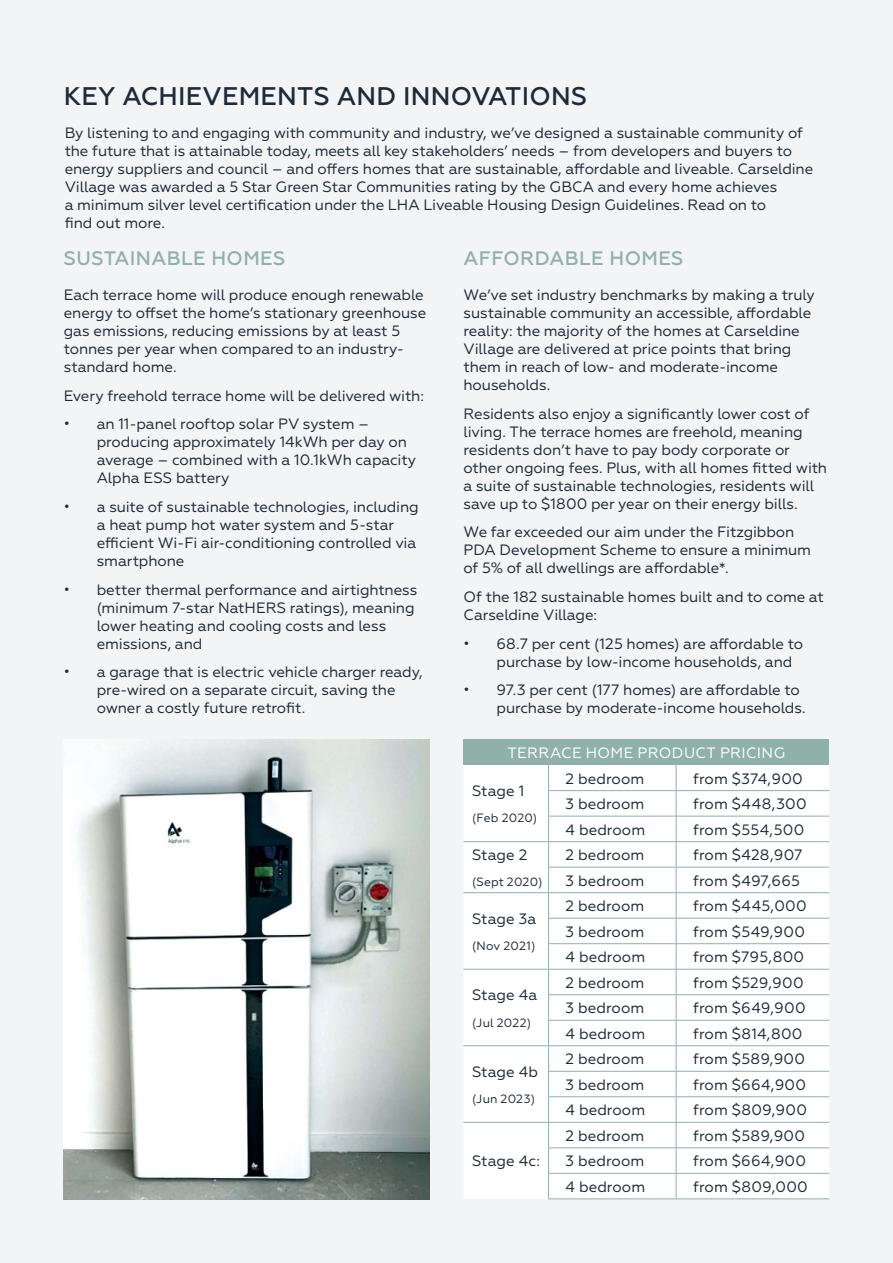
<style>
.page{position:relative;width:893px;height:1263px;background:#f3f4f6}
.page>*{position:absolute;margin:0;border:0;box-sizing:border-box;transform-origin:0 0}
.t1{font:500 25.5px "Geometria";letter-spacing:.01em;color:#1c2b39}
.t2{font:500 19.5px "Geometria";letter-spacing:.02em;color:#90b1a7}
.t3{font:15px/18px "Geometria";letter-spacing:-.005em;color:#1c2b39}
.t4{font:15px "Geometria";letter-spacing:.025em;color:#fff}
.t5{font:15px "Geometria";letter-spacing:.015em;color:#1c2b39}
.t6{font:12px "Geometria";letter-spacing:.01em;color:#1c2b39}
</style>
<div class="page">
<div style="left:463px;top:739px;width:366px;height:26px;background:#90b1a7"></div>
<div style="left:464px;top:765px;width:365px;height:433px;background:#fff"></div>
<hr style="left:548px;top:790px;width:128px;height:1px;background:#90b1a7">
<hr style="left:676px;top:790px;width:153px;height:1px;background:#90b1a7">
<hr style="left:548px;top:816px;width:128px;height:1px;background:#90b1a7">
<hr style="left:676px;top:816px;width:153px;height:1px;background:#90b1a7">
<hr style="left:463px;top:841px;width:86px;height:1px;background:#90b1a7">
<hr style="left:549px;top:841px;width:127px;height:1px;background:#90b1a7">
<hr style="left:676px;top:841px;width:153px;height:1px;background:#90b1a7">
<hr style="left:548px;top:867px;width:128px;height:1px;background:#90b1a7">
<hr style="left:676px;top:867px;width:153px;height:1px;background:#90b1a7">
<hr style="left:463px;top:892px;width:86px;height:1px;background:#90b1a7">
<hr style="left:549px;top:892px;width:127px;height:1px;background:#90b1a7">
<hr style="left:676px;top:892px;width:153px;height:1px;background:#90b1a7">
<hr style="left:548px;top:918px;width:128px;height:1px;background:#90b1a7">
<hr style="left:676px;top:918px;width:153px;height:1px;background:#90b1a7">
<hr style="left:548px;top:943px;width:128px;height:1px;background:#90b1a7">
<hr style="left:676px;top:943px;width:153px;height:1px;background:#90b1a7">
<hr style="left:463px;top:969px;width:86px;height:1px;background:#90b1a7">
<hr style="left:549px;top:969px;width:127px;height:1px;background:#90b1a7">
<hr style="left:676px;top:969px;width:153px;height:1px;background:#90b1a7">
<hr style="left:548px;top:994px;width:128px;height:1px;background:#90b1a7">
<hr style="left:676px;top:994px;width:153px;height:1px;background:#90b1a7">
<hr style="left:548px;top:1020px;width:128px;height:1px;background:#90b1a7">
<hr style="left:676px;top:1020px;width:153px;height:1px;background:#90b1a7">
<hr style="left:548px;top:1045px;width:128px;height:1px;background:#90b1a7">
<hr style="left:676px;top:1045px;width:153px;height:1px;background:#90b1a7">
<hr style="left:548px;top:1071px;width:128px;height:1px;background:#90b1a7">
<hr style="left:676px;top:1071px;width:153px;height:1px;background:#90b1a7">
<hr style="left:548px;top:1096px;width:128px;height:1px;background:#90b1a7">
<hr style="left:676px;top:1096px;width:153px;height:1px;background:#90b1a7">
<hr style="left:548px;top:1122px;width:128px;height:1px;background:#90b1a7">
<hr style="left:676px;top:1122px;width:153px;height:1px;background:#90b1a7">
<hr style="left:548px;top:1147px;width:128px;height:1px;background:#90b1a7">
<hr style="left:676px;top:1147px;width:153px;height:1px;background:#90b1a7">
<hr style="left:548px;top:1173px;width:128px;height:1px;background:#90b1a7">
<svg style="left:548px;top:765px;width:1px;height:433px"></svg>
<hr style="left:676px;top:1173px;width:153px;height:1px;background:#90b1a7">
<svg style="left:676px;top:765px;width:1px;height:433px"></svg>
<hr style="left:463px;top:1122px;width:85px;height:1px;background:#91b1a5">
<hr style="left:548px;top:1198px;width:128px;height:1px;background:#91b1a5">
<hr style="left:676px;top:1198px;width:153px;height:1px;background:#91b1a5">
<hr style="left:463px;top:1045px;width:85px;height:1px;background:#91b1a5">
<img style="left:64px;top:739px;width:365px;height:460px">
<p class="t1" style="left:64px;top:81px;width:525px">KEY ACHIEVEMENTS AND INNOVATIONS</p>
<p class="t3" style="left:65px;top:124px;width:750px">By listening to and engaging with community and industry, we’ve designed a sustainable community of the future that is attainable today, meets all key stakeholders’ needs – from developers and buyers to energy suppliers and council – and offers homes that are sustainable, affordable and liveable. Carseldine Village was awarded a 5 Star Green Star Communities rating by the GBCA and every home achieves<br>a minimum silver level certification under the LHA Liveable Housing Design Guidelines. Read on to<br>find out more.</p>
<p class="t2" style="left:64px;top:247px;width:223px">SUSTAINABLE HOMES</p>
<p class="t3" style="left:64px;top:286px;width:364px">Each terrace home will produce enough renewable energy to offset the home’s stationary greenhouse gas emissions, reducing emissions by at least 5 tonnes per year when compared to an industry&shy;standard home.</p>
<p class="t3" style="left:64px;top:387px;width:362px">Every freehold terrace home will be delivered with:</p>
<p class="t3" style="left:97px;top:415px;width:321px;text-indent:-33px">• an 11-panel rooftop solar PV system – producing approximately 14kWh per day on average – combined with a 10.1kWh capacity Alpha ESS battery</p>
<p class="t3" style="left:97px;top:498px;width:323px;text-indent:-33px">• a suite of sustainable technologies, including a heat pump hot water system and 5-star efficient Wi-Fi air-conditioning controlled via smartphone</p>
<p class="t3" style="left:97px;top:580px;width:322px;text-indent:-33px">• better thermal performance and airtightness (minimum 7-star NatHERS ratings), meaning lower heating and cooling costs and less emissions, and</p>
<p class="t3" style="left:97px;top:663px;width:327px;text-indent:-33px">• a garage that is electric vehicle charger ready, pre-wired on a separate circuit, saving the owner a costly future retrofit.</p>
<p class="t2" style="left:464px;top:247px;width:221px">AFFORDABLE HOMES</p>
<p class="t3" style="left:463px;top:286px;width:353px">We’ve set industry benchmarks by making a truly sustainable community an accessible, affordable reality: the majority of the homes at Carseldine Village are delivered at price points that bring them in reach of low- and moderate-income households.</p>
<p class="t3" style="left:463px;top:405px;width:365px">Residents also enjoy a significantly lower cost of living. The terrace homes are freehold, meaning residents don’t have to pay body corporate or other ongoing fees. Plus, with all homes fitted with a suite of sustainable technologies, residents will save up to $1800 per year on their energy bills.</p>
<p class="t3" style="left:463px;top:523px;width:349px">We far exceeded our aim under the Fitzgibbon<br>PDA Development Scheme to ensure a minimum of 5% of all dwellings are affordable*.</p>
<p class="t3" style="left:463px;top:588px;width:362px">Of the 182 sustainable homes built and to come at<br>Carseldine Village:</p>
<p class="t3" style="left:496px;top:634px;width:308px;text-indent:-33px">• 68.7 per cent (125 homes) are affordable to purchase by low-income households, and</p>
<p class="t3" style="left:496px;top:681px;width:311px;text-indent:-33px">• 97.3 per cent (177 homes) are affordable to purchase by moderate-income households.</p>
<p class="t4" style="left:507px;top:744px;width:279px">TERRACE HOME PRODUCT PRICING</p>
<p class="t3" style="left:472px;top:782px;width:54px">Stage 1</p>
<p class="t6" style="left:472px;top:811px;width:67px">(Feb 2020)</p>
<p class="t3" style="left:566px;top:769px;width:80px">2 bedroom</p>
<p class="t3" style="left:693px;top:769px;width:111px">from $374,900</p>
<p class="t3" style="left:566px;top:795px;width:80px">3 bedroom</p>
<p class="t5" style="left:693px;top:795px;width:115px">from $448,300</p>
<p class="t3" style="left:566px;top:820px;width:81px">4 bedroom</p>
<p class="t3" style="left:693px;top:820px;width:113px">from $554,500</p>
<p class="t3" style="left:472px;top:845px;width:57px">Stage 2</p>
<p class="t6" style="left:472px;top:875px;width:72px">(Sept 2020)</p>
<p class="t3" style="left:472px;top:909px;width:66px">Stage 3a</p>
<p class="t6" style="left:472px;top:939px;width:65px">(Nov 2021)</p>
<p class="t3" style="left:472px;top:986px;width:67px">Stage 4a</p>
<p class="t6" style="left:472px;top:1015px;width:61px">(Jul 2022)</p>
<p class="t3" style="left:472px;top:1062px;width:68px">Stage 4b</p>
<p class="t6" style="left:472px;top:1092px;width:65px">(Jun 2023)</p>
<p class="t3" style="left:472px;top:1152px;width:70px">Stage 4c:</p>
<p class="t3" style="left:566px;top:846px;width:80px">2 bedroom</p>
<p class="t3" style="left:693px;top:846px;width:111px">from $428,907</p>
<p class="t3" style="left:566px;top:871px;width:80px">3 bedroom</p>
<p class="t3" style="left:693px;top:871px;width:108px">from $497,665</p>
<p class="t3" style="left:566px;top:897px;width:80px">2 bedroom</p>
<p class="t3" style="left:693px;top:897px;width:115px">from $445,000</p>
<p class="t3" style="left:566px;top:922px;width:80px">3 bedroom</p>
<p class="t3" style="left:693px;top:922px;width:113px">from $549,900</p>
<p class="t3" style="left:566px;top:948px;width:81px">4 bedroom</p>
<p class="t3" style="left:693px;top:948px;width:113px">from $795,800</p>
<p class="t3" style="left:566px;top:973px;width:80px">2 bedroom</p>
<p class="t3" style="left:693px;top:973px;width:112px">from $529,900</p>
<p class="t3" style="left:566px;top:999px;width:80px">3 bedroom</p>
<p class="t3" style="left:693px;top:999px;width:114px">from $649,900</p>
<p class="t3" style="left:566px;top:1025px;width:81px">4 bedroom</p>
<p class="t3" style="left:693px;top:1025px;width:111px">from $814,800</p>
<p class="t3" style="left:566px;top:1050px;width:80px">2 bedroom</p>
<p class="t3" style="left:693px;top:1050px;width:114px">from $589,900</p>
<p class="t3" style="left:566px;top:1076px;width:80px">3 bedroom</p>
<p class="t3" style="left:693px;top:1076px;width:115px">from $664,900</p>
<p class="t3" style="left:566px;top:1101px;width:81px">4 bedroom</p>
<p class="t3" style="left:693px;top:1101px;width:115px">from $809,900</p>
<p class="t3" style="left:566px;top:1127px;width:80px">2 bedroom</p>
<p class="t3" style="left:693px;top:1127px;width:114px">from $589,900</p>
<p class="t3" style="left:566px;top:1152px;width:80px">3 bedroom</p>
<p class="t3" style="left:693px;top:1152px;width:115px">from $664,900</p>
<p class="t3" style="left:566px;top:1178px;width:81px">4 bedroom</p>
<p class="t3" style="left:693px;top:1178px;width:116px">from $809,000</p>
</div>
